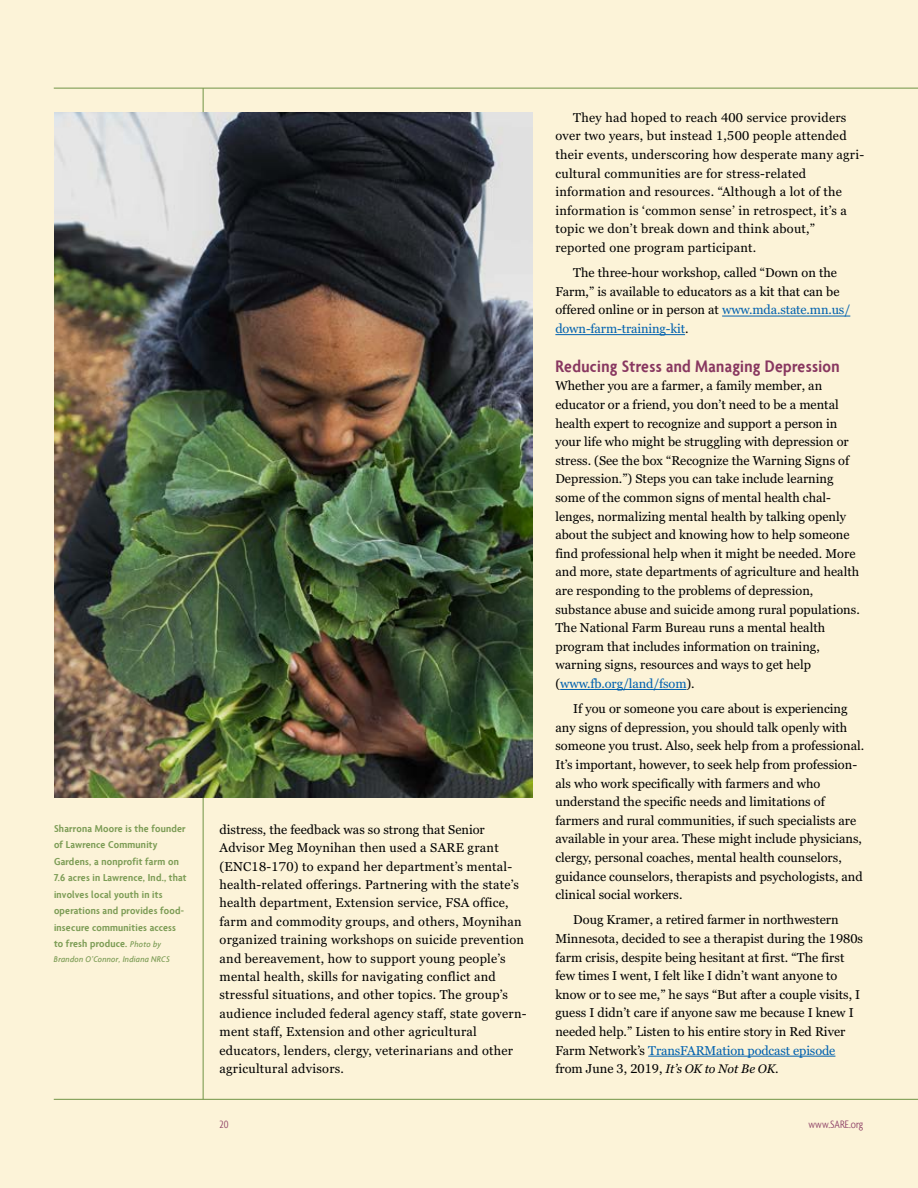
<style>
.page{position:relative;width:918px;height:1188px;background:#fcf3d8}
.page>*{position:absolute;margin:0;border:0;box-sizing:border-box;transform-origin:0 0}
.t1{font:600 condensed 18px "Agenda";letter-spacing:.02em;color:#883760;scale:1.05 1}
.t2{font:12.75px/18.6px "Georgia Pro";color:#000}
.t3{font:12.75px/18.5px "Georgia Pro";letter-spacing:.02em;color:#000}
.t4{font:300 condensed 11.55px "Agenda";color:#883760}
.t5{font:600 condensed 10.8px/16.5px "Agenda";letter-spacing:.02em;color:#7c9c55;scale:1.1 1}
.t6{font:italic 500 condensed 9px "Agenda";letter-spacing:.03em;color:#7c9c55;scale:1.06 1}
.s1{font-weight:500;font-style:italic;font-size:9px}
.s2{color:#0061af}
.s3{font-style:italic;font-size:12.3px}
</style>
<div class="page">
<hr style="left:203px;top:88px;width:1px;height:1011px;background:#709345">
<hr style="left:54px;top:1099px;width:864px;height:1px;background:#709345">
<hr style="left:54px;top:88px;width:864px;height:1px;background:#709345">
<hr style="left:722px;top:316px;width:128px;height:1px;background:#0061af">
<hr style="left:555px;top:334px;width:130px;height:1px;background:#0061af">
<hr style="left:560px;top:689px;width:126px;height:1px;background:#0061af">
<hr style="left:648px;top:1056px;width:187px;height:1px;background:#0061af">
<img style="left:54px;top:112px;width:479px;height:685px">
<p class="t5" style="left:54px;top:820px;width:122px">Sharrona Moore is the founder of Lawrence Community<br>Gardens, a nonprofit farm on<br>7.6 acres in Lawrence, Ind., that involves local youth in its operations and provides food&shy;insecure communities access to fresh produce. <span class="s1">Photo by</span></p>
<p class="t6" style="left:54px;top:954px;width:111px">Brandon O’Connor, Indiana NRCS</p>
<p class="t3" style="left:220px;top:821px;width:309px">distress, the feedback was so strong that Senior Advisor Meg Moynihan then used a SARE grant (ENC18-170) to expand her department’s mental&shy;health-related offerings. Partnering with the state’s health department, Extension service, FSA office, farm and commodity groups, and others, Moynihan organized training workshops on suicide prevention and bereavement, how to support young people’s mental health, skills for navigating conflict and stressful situations, and other topics. The group’s audience included federal agency staff, state govern&shy;ment staff, Extension and other agricultural educators, lenders, clergy, veterinarians and other agricultural advisors.</p>
<p class="t3" style="left:555px;top:109px;width:310px;text-indent:18px">They had hoped to reach 400 service providers over two years, but instead 1,500 people attended their events, underscoring how desperate many agri&shy;cultural communities are for stress-related information and resources. “Although a lot of the information is ‘common sense’ in retrospect, it’s a topic we don’t break down and think about,” reported one program participant.</p>
<p class="t2" style="left:555px;top:264px;width:296px;text-indent:18px">The three-hour workshop, called “Down on the Farm,” is available to educators as a kit that can be offered online or in person at <span class="s2">www.mda.state.mn.us/ down-farm-training-kit</span>.</p>
<h1 class="t1" style="left:555px;top:356px;width:272px">Reducing Stress and Managing Depression</h1>
<p class="t2" style="left:555px;top:377px;width:306px">Whether you are a farmer, a family member, an educator or a friend, you don’t need to be a mental health expert to recognize and support a person in your life who might be struggling with depression or stress. (See the box “Recognize the Warning Signs of Depression.”) Steps you can take include learning some of the common signs of mental health chal&shy;lenges, normalizing mental health by talking openly about the subject and knowing how to help someone find professional help when it might be needed. More and more, state departments of agriculture and health are responding to the problems of depression, substance abuse and suicide among rural populations.<br>The National Farm Bureau runs a mental health program that includes information on training, warning signs, resources and ways to get help (<span class="s2">www.fb.org/land/fsom</span>).</p>
<p class="t2" style="left:555px;top:700px;width:310px;text-indent:18px">If you or someone you care about is experiencing any signs of depression, you should talk openly with someone you trust. Also, seek help from a professional.<br>It’s important, however, to seek help from profession&shy;als who work specifically with farmers and who understand the specific needs and limitations of farmers and rural communities, if such specialists are available in your area. These might include physicians, clergy, personal coaches, mental health counselors, guidance counselors, therapists and psychologists, and clinical social workers.</p>
<p class="t2" style="left:555px;top:911px;width:309px;text-indent:18px">Doug Kramer, a retired farmer in northwestern Minnesota, decided to see a therapist during the 1980s farm crisis, despite being hesitant at first. “The first few times I went, I felt like I didn’t want anyone to know or to see me,” he says “But after a couple visits, I guess I didn’t care if anyone saw me because I knew I needed help.” Listen to his entire story in Red River Farm Network’s <span class="s2">TransFARMation podcast episode </span>from June 3, 2019, <span class="s3">It’s OK to Not Be OK</span>.</p>
<p class="t4" style="left:220px;top:1118px;width:11px">20</p>
<p class="t4" style="left:809px;top:1118px;width:56px">www.SARE.org</p>
</div>
